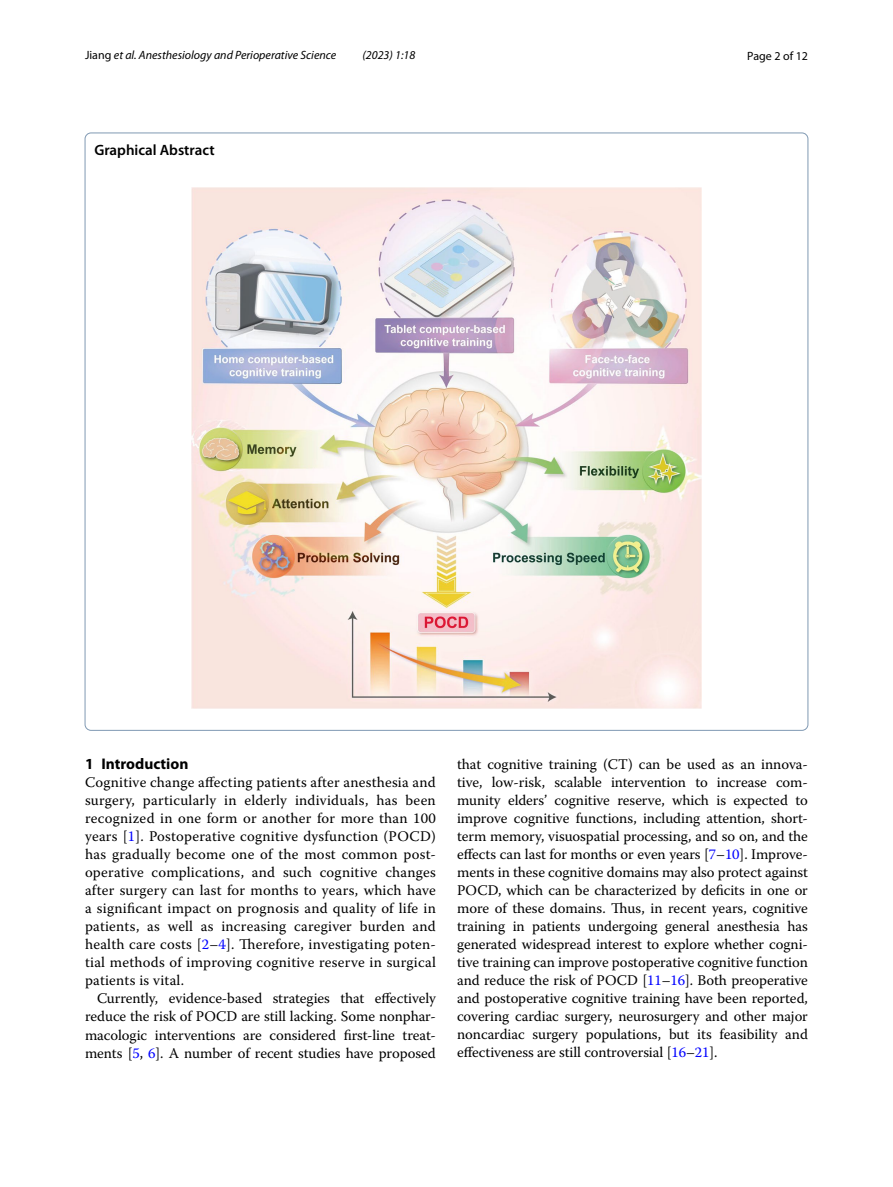
<style>
.page{position:relative;width:893px;height:1187px;background:#fff}
.page>*{position:absolute;margin:0;border:0;box-sizing:border-box;transform-origin:0 0}
.t1{font:700 15.45px "Myriad Pro";color:#000}
.t2{font:600 15px "Myriad Pro";color:#000}
.t3{font:14.7px/18px "Warnock Pro";letter-spacing:-.005em;color:#000;text-align:justify}
.t4{font:italic 12px "Myriad Pro";color:#000}
.t5{font:12px "Myriad Pro";color:#000}
.s1{font-style:normal}
.s2{color:#00f}
</style>
<div class="page">
<img style="left:191px;top:187px;width:511px;height:521px">
<p class="t4" style="left:85px;top:48px;width:253px"><span class="s1">Jiang</span> et al. Anesthesiology and Perioperative Science</p>
<p class="t4" style="left:362px;top:48px;width:54px">(2023) 1:18</p>
<p class="t5" style="left:747px;top:48px;width:62px">Page 2 of 12</p>
<p class="t2" style="left:94px;top:140px;width:122px">Graphical Abstract</p>
<p class="t1" style="left:85px;top:754px;width:105px">1 Introduction</p>
<p class="t3" style="left:85px;top:773px;width:352px">Cognitive change affecting patients after anesthesia and surgery, particularly in elderly individuals, has been recognized in one form or another for more than 100 years [<span class="s2">1</span>]. Postoperative cognitive dysfunction (POCD) has gradually become one of the most common post&shy;operative complications, and such cognitive changes after surgery can last for months to years, which have a significant impact on prognosis and quality of life in patients, as well as increasing caregiver burden and health care costs [<span class="s2">2</span>–<span class="s2">4</span>]. Therefore, investigating poten&shy;tial methods of improving cognitive reserve in surgical patients is vital.</p>
<p class="t3" style="left:85px;top:989px;width:352px;text-indent:12px">Currently, evidence-based strategies that effectively reduce the risk of POCD are still lacking. Some nonphar&shy;macologic interventions are considered first-line treat&shy;ments [<span class="s2">5</span>, <span class="s2">6</span>]. A number of recent studies have proposed</p>
<p class="t3" style="left:457px;top:754px;width:352px">that cognitive training (CT) can be used as an innova&shy;tive, low-risk, scalable intervention to increase com&shy;munity elders’ cognitive reserve, which is expected to improve cognitive functions, including attention, short&shy;term memory, visuospatial processing, and so on, and the effects can last for months or even years [<span class="s2">7</span>–<span class="s2">10</span>]. Improve&shy;ments in these cognitive domains may also protect against POCD, which can be characterized by deficits in one or more of these domains. Thus, in recent years, cognitive training in patients undergoing general anesthesia has generated widespread interest to explore whether cogni&shy;tive training can improve postoperative cognitive function and reduce the risk of POCD [<span class="s2">11</span>–<span class="s2">16</span>]. Both preoperative and postoperative cognitive training have been reported, covering cardiac surgery, neurosurgery and other major noncardiac surgery populations, but its feasibility and effectiveness are still controversial [<span class="s2">16</span>–<span class="s2">21</span>].</p>
</div>
